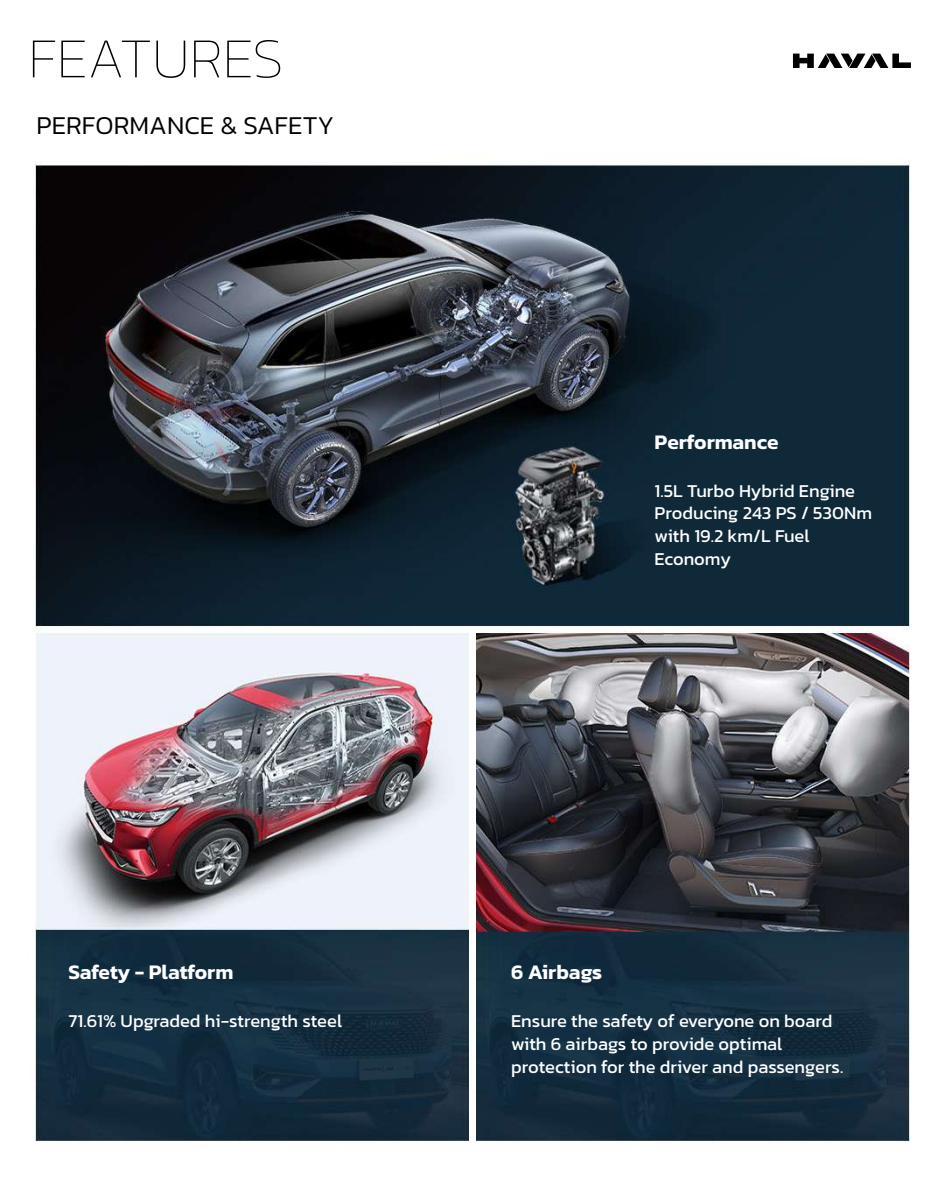
<style>
.page{position:relative;width:945px;height:1182px;background:#fff}
.page>*{position:absolute;margin:0;border:0;box-sizing:border-box;transform-origin:0 0}
.t1{font:100 57.05px "Kanit";color:#000}
.t2{font:300 26.16px "Kanit";color:#000}
.t3{font:600 21px "Kanit";color:#fff}
.t4{font:18.38px/22.8px "Kanit";color:#fff}
</style>
<div class="page">
<img style="left:35px;top:53px;width:875px;height:1089px">
<svg style="left:793px;top:54px;width:118px;height:14px"></svg>
<h1 class="t1" style="left:28px;top:21px;width:257px">FEATURES</h1>
<h2 class="t2" style="left:37px;top:107px;width:299px">PERFORMANCE &amp; SAFETY</h2>
<p class="t3" style="left:68px;top:955px;width:167px">Safety - Platform</p>
<p class="t4" style="left:68px;top:1009px;width:275px">71.61% Upgraded hi-strength steel</p>
<p class="t3" style="left:655px;top:425px;width:126px">Performance</p>
<p class="t4" style="left:655px;top:478px;width:219px">1.5L Turbo Hybrid Engine<br>Producing 243 PS / 530Nm with 19.2 km/L Fuel<br>Economy</p>
<p class="t3" style="left:511px;top:955px;width:93px">6 Airbags</p>
<p class="t4" style="left:511px;top:1009px;width:334px">Ensure the safety of everyone on board with 6 airbags to provide optimal protection for the driver and passengers.</p>
</div>
